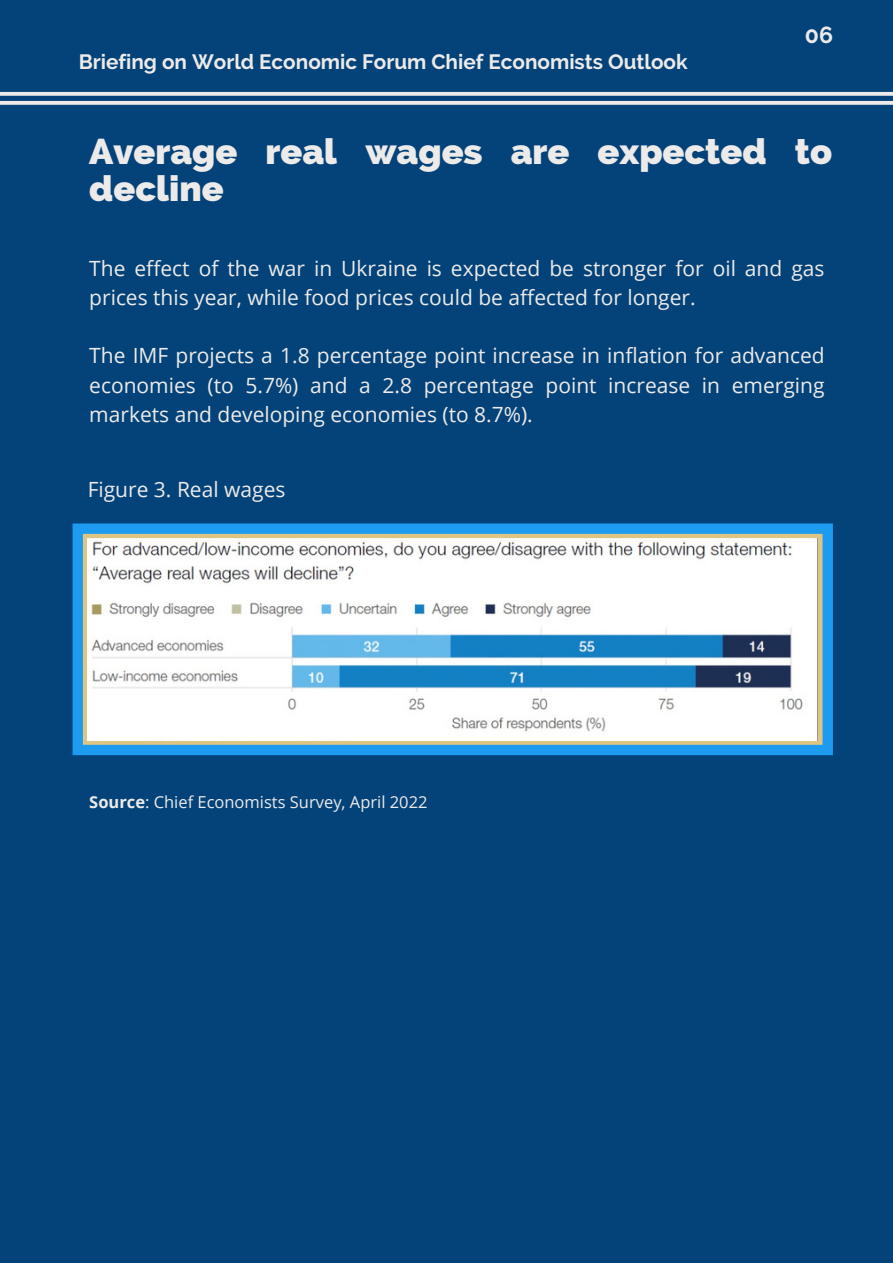
<style>
.page{position:relative;width:893px;height:1264px;background:#fff}
.page>*{position:absolute;margin:0;border:0;box-sizing:border-box;transform-origin:0 0}
.t1{font:800 36px/37px "Raleway";color:#edebe9}
.t2{font:700 23.1px "Raleway";color:#edebe9}
.t3{font:21px/29.2px "Open Sans";color:#edebe9}
.t4{font:700 20.7px "Raleway";color:#edebe9}
.t5{font:16.5px "Open Sans";color:#edebe9}
.s1{font-weight:700}
</style>
<div class="page">
<div style="left:0;top:0;width:892px;height:1262px;background:#03437a"></div>
<svg style="left:0;top:91px;width:892px;height:14px"></svg>
<svg style="left:73px;top:523px;width:759px;height:232px;background:#57a8d1"></svg>
<img style="left:88px;top:538px;width:729px;height:202px">
<p class="t4" style="left:79px;top:49px;width:610px">Briefing on World Economic Forum Chief Economists Outlook</p>
<p class="t2" style="left:804px;top:21px;width:30px">06</p>
<h1 class="t1" style="left:89px;top:132px;width:744px">Average real wages are expected to decline</h1>
<p class="t3" style="left:89px;top:253px;width:736px">The effect of the war in Ukraine is expected be stronger for oil and gas prices this year, while food prices could be affected for longer.</p>
<p class="t3" style="left:89px;top:340px;width:736px;text-align:justify">The IMF projects a 1.8 percentage point increase in inflation for advanced economies (to 5.7%) and a 2.8 percentage point increase in emerging markets and developing economies (to 8.7%).</p>
<p class="t3" style="left:88px;top:474px;width:199px">Figure 3. Real wages</p>
<p class="t5" style="left:89px;top:790px;width:340px"><span class="s1">Source</span>: Chief Economists Survey, April 2022</p>
</div>
